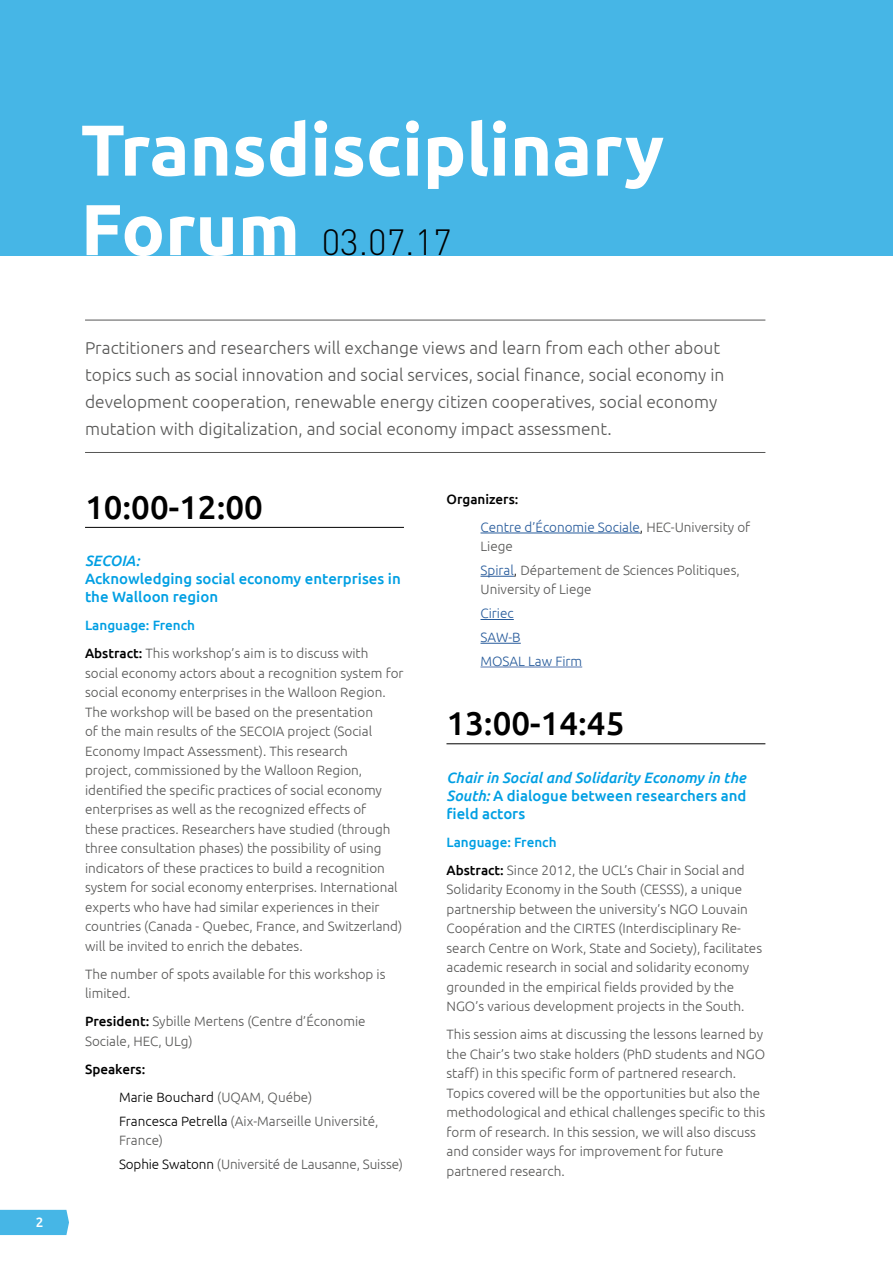
<style>
.page{position:relative;width:893px;height:1263px;background:#fff}
.page>*{position:absolute;margin:0;border:0;box-sizing:border-box;transform-origin:0 0}
.t1{font:700 72px "Ubuntu";color:#fff}
.t2{font:300 36px "DIN";color:#000}
.t3{font:500 33px "Ubuntu";color:#000}
.t4{font:300 17.25px/27px "Ubuntu";color:#575756}
.t5{font:italic 500 15px/18px "Ubuntu";color:#009fe3;text-align:justify}
.t6{font:500 15px/18px "Ubuntu";color:#009fe3}
.t7{font:300 13.5px/19.5px "Ubuntu";color:#575756}
.t8{font:300 13.5px/23.7px "Ubuntu";color:#275b9b}
.t9{font:300 13.5px/28px "Ubuntu";color:#000}
.t10{font:500 13.5px "Ubuntu";color:#fff}
.s1{font-family:"Ubuntu";font-weight:700;font-size:72px;color:#fff}
.s2{font-weight:500;color:#009fe3}
.s3{font-weight:500;color:#000}
.s4{font-weight:500}
.s5{color:#575756}
.s6{color:#000}
.s7{color:#275b9b}
.s8{font-style:normal}
</style>
<div class="page">
<div style="left:0;top:0;width:893px;height:255px;background:#46b6e6"></div>
<div style="left:0;top:1210px;width:69px;height:25px;background:#46b6e6"></div>
<hr style="left:85px;top:320px;width:680px;height:1px;background:#575756">
<hr style="left:85px;top:452px;width:680px;height:1px;background:#575756">
<hr style="left:480px;top:533px;width:160px;height:1px;background:#275b9b">
<hr style="left:480px;top:576px;width:34px;height:1px;background:#275b9b">
<hr style="left:480px;top:619px;width:34px;height:1px;background:#275b9b">
<hr style="left:480px;top:643px;width:41px;height:1px;background:#275b9b">
<hr style="left:480px;top:667px;width:102px;height:1px;background:#5576af">
<hr style="left:446px;top:743px;width:319px;height:1px;background:#000">
<hr style="left:85px;top:527px;width:319px;height:1px;background:#000">
<p class="t10" style="left:36px;top:1214px;width:9px">2</p>
<h1 class="t1" style="left:81px;top:106px;width:585px">Transdisciplinary</h1>
<h2 class="t2" style="left:81px;top:220px;width:372px"><span class="s1">Forum</span> 03.07.17</h2>
<p class="t4" style="left:85px;top:334px;width:641px">Practitioners and researchers will exchange views and learn from each other about topics such as social innovation and social services, social finance, social economy in development cooperation, renewable energy citizen cooperatives, social economy mutation with digitalization, and social economy impact assessment.</p>
<h3 class="t3" style="left:85px;top:486px;width:179px">10:00-12:00</h3>
<p class="t5" style="left:85px;top:552px;width:56px">SECOIA:</p>
<p class="t6" style="left:85px;top:570px;width:317px">Acknowledging social economy enterprises in the Walloon region</p>
<p class="t7" style="left:85px;top:611px;width:285px;line-height:28px"><span class="s2">Language: French<br></span><span class="s3">Abstract:</span> This workshop’s aim is to discuss with</p>
<p class="t7" style="left:85px;top:663px;width:320px">social economy actors about a recognition system for social economy enterprises in the Walloon Region.<br>The workshop will be based on the presentation<br>of the main results of the SECOIA project (Social Economy Impact Assessment). This research<br>project, commissioned by the Walloon Region, identified the specific practices of social economy enterprises as well as the recognized effects of<br>these practices. Researchers have studied (through three consultation phases) the possibility of using indicators of these practices to build a recognition system for social economy enterprises. International experts who have had similar experiences in their countries (Canada - Quebec, France, and Switzerland) will be invited to enrich the debates.</p>
<p class="t7" style="left:85px;top:964px;width:302px">The number of spots available for this workshop is limited.</p>
<p class="t7" style="left:85px;top:1011px;width:282px"><span class="s3">President:</span> Sybille Mertens (Centre d’Économie<br>Sociale, HEC, ULg)</p>
<p class="t9" style="left:119px;top:1055px;width:195px;text-indent:-34px"><span class="s4">Speakers:<br></span>Marie Bouchard <span class="s5">(UQAM, Québe)</span></p>
<p class="t7" style="left:119px;top:1111px;width:261px"><span class="s6">Francesca Petrella</span> (Aix-Marseille Université,<br>France)</p>
<p class="t7" style="left:119px;top:1154px;width:285px"><span class="s6">Sophie Swatonn</span> (Université de Lausanne, Suisse)</p>
<p class="t8" style="left:480px;top:484px;width:271px;line-height:28px;text-indent:-34px"><span class="s3">Organizers:<br></span>Centre d’Économie Sociale<span class="s6">,</span> <span class="s5">HEC-University of</span></p>
<p class="t7" style="left:480px;top:534px;width:261px;line-height:23.7px">Liege<br><span class="s7">Spiral</span><span class="s6">,</span> Département de Sciences Politiques,</p>
<p class="t7" style="left:480px;top:579px;width:113px">University of Liege</p>
<p class="t8" style="left:480px;top:601px;width:103px">Ciriec<br>SAW-B<br>MOSAL Law Firm</p>
<h3 class="t3" style="left:446px;top:702px;width:179px">13:00-14:45</h3>
<p class="t5" style="left:446px;top:768px;width:302px">Chair in Social and Solidarity Economy in the South: <span class="s8">A dialogue between researchers and field actors</span></p>
<p class="t7" style="left:446px;top:828px;width:300px;line-height:28px"><span class="s2">Language: French<br></span><span class="s3">Abstract:</span> Since 2012, the UCL’s Chair in Social and</p>
<p class="t7" style="left:446px;top:879px;width:317px">Solidarity Economy in the South (CESSS), a unique partnership between the university’s NGO Louvain Coopération and the CIRTES (Interdisciplinary Re&shy;search Centre on Work, State and Society), facilitates academic research in social and solidarity economy grounded in the empirical fields provided by the NGO’s various development projects in the South.</p>
<p class="t7" style="left:446px;top:1024px;width:320px">This session aims at discussing the lessons learned by the Chair’s two stake holders (PhD students and NGO staff) in this specific form of partnered research.<br>Topics covered will be the opportunities but also the methodological and ethical challenges specific to this form of research. In this session, we will also discuss and consider ways for improvement for future partnered research.</p>
</div>
